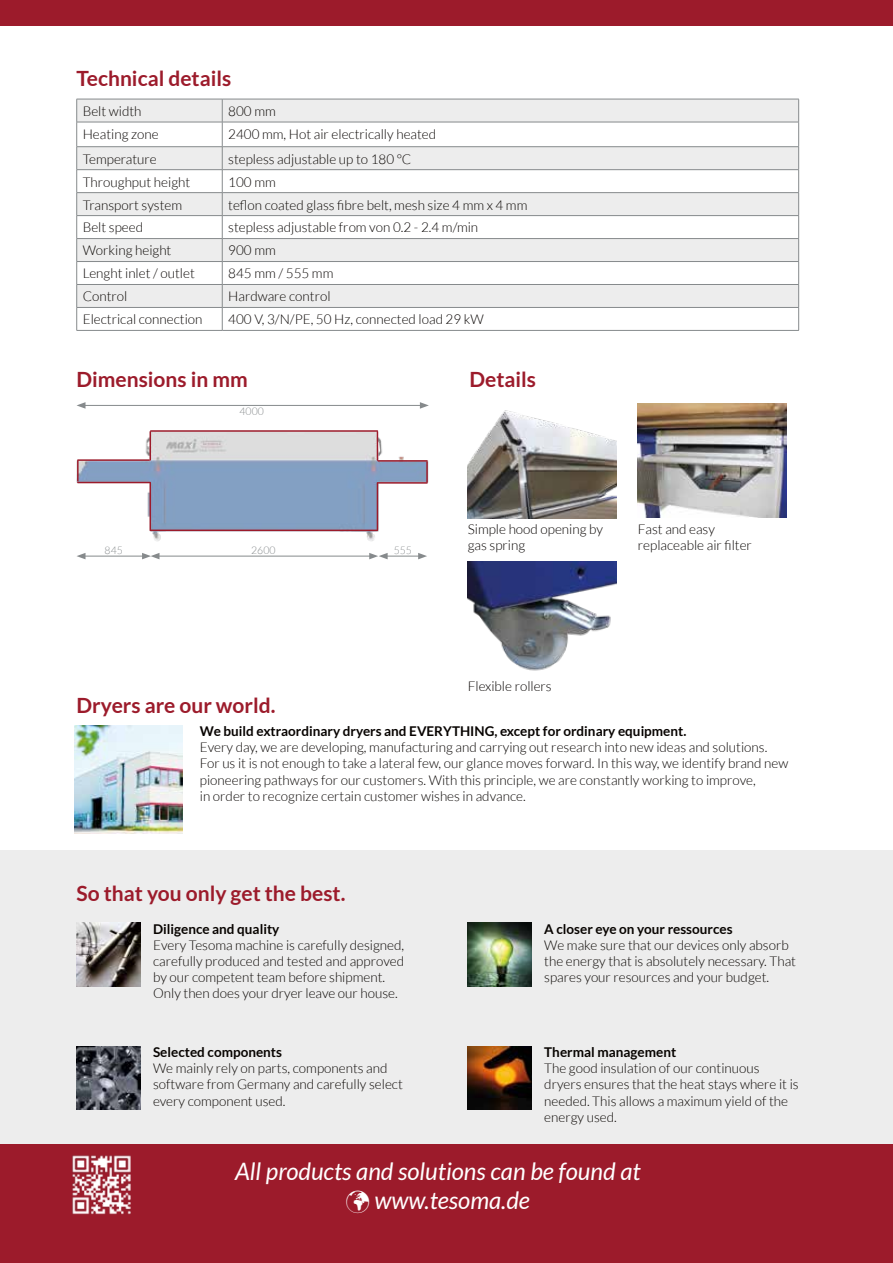
<style>
.page{position:relative;width:893px;height:1263px;background:#fff}
.page>*{position:absolute;margin:0;border:0;box-sizing:border-box;transform-origin:0 0}
.t1{font:italic 24px "Lato";color:#fff}
.t2{font:700 21px "Lato";color:#9c1b2b}
.t3{font:300 13.5px/16.2px "Lato";color:#070300}
.t4{font:700 13.5px "Lato";color:#070300}
.t5{font:300 10.5px "Lato";color:#868a8c}
</style>
<div class="page">
<div style="left:0;top:1144px;width:893px;height:119px;background:#9c1b2b"></div>
<div style="left:0;top:850px;width:893px;height:294px;background:#ededed"></div>
<img style="left:75px;top:725px;width:108px;height:108px">
<hr style="left:83px;top:405px;width:339px;height:1px;background:#868a8c">
<svg style="left:77px;top:402px;width:9px;height:7px"></svg>
<svg style="left:420px;top:402px;width:9px;height:7px"></svg>
<hr style="left:385px;top:556px;width:36px;height:1px;background:#868a8c">
<svg style="left:418px;top:553px;width:9px;height:6px"></svg>
<hr style="left:157px;top:556px;width:215px;height:1px;background:#868a8c">
<svg style="left:369px;top:553px;width:19px;height:6px"></svg>
<hr style="left:83px;top:556px;width:61px;height:1px;background:#868a8c">
<svg style="left:77px;top:553px;width:9px;height:6px"></svg>
<svg style="left:142px;top:553px;width:17px;height:6px"></svg>
<img style="left:468px;top:923px;width:63px;height:63px">
<img style="left:468px;top:1046px;width:63px;height:64px">
<img style="left:76px;top:430px;width:353px;height:111px">
<hr style="left:151px;top:430px;width:226px;height:2px;background:#9c1b2b">
<svg style="left:150px;top:432px;width:1px;height:28px"></svg>
<svg style="left:377px;top:432px;width:1px;height:28px"></svg>
<hr style="left:78px;top:459px;width:71px;height:2px;background:#9c1b2b">
<hr style="left:150px;top:529px;width:227px;height:2px;background:#9c1b2b">
<hr style="left:77px;top:461px;width:2px;height:20px;background:#9c1b2b">
<hr style="left:378px;top:460px;width:49px;height:2px;background:#9c1b2b">
<hr style="left:377px;top:482px;width:50px;height:2px;background:#9c1b2b">
<img style="left:77px;top:923px;width:63px;height:63px">
<img style="left:77px;top:1046px;width:63px;height:64px">
<img style="left:72px;top:1155px;width:59px;height:60px">
<svg style="left:76px;top:99px;width:723px;height:231px"></svg>
<hr style="left:77px;top:330px;width:145px;height:1px;background:#868a8c">
<hr style="left:222px;top:330px;width:577px;height:1px;background:#868a8c">
<div style="left:0;top:0;width:893px;height:26px;background:#9c1b2b"></div>
<img style="left:468px;top:561px;width:149px;height:110px">
<img style="left:468px;top:410px;width:149px;height:108px">
<img style="left:638px;top:404px;width:149px;height:113px">
<hr style="left:78px;top:482px;width:72px;height:1px;background:#9c1b2b">
<hr style="left:150px;top:483px;width:1px;height:46px;background:#9c1b2b">
<hr style="left:377px;top:483px;width:1px;height:46px;background:#9c1b2b">
<hr style="left:426px;top:462px;width:2px;height:20px;background:#9c1b2b">
<h2 class="t2" style="left:77px;top:66px;width:156px">Technical details</h2>
<p class="t3" style="left:83px;top:103px;width:60px">Belt width</p>
<p class="t3" style="left:228px;top:103px;width:49px">800 mm</p>
<p class="t3" style="left:83px;top:126px;width:77px">Heating zone</p>
<p class="t3" style="left:228px;top:126px;width:209px">2400 mm, Hot air electrically heated</p>
<p class="t3" style="left:83px;top:151px;width:76px">Temperature</p>
<p class="t3" style="left:228px;top:151px;width:185px">stepless adjustable up to 180 °C</p>
<p class="t3" style="left:83px;top:174px;width:109px">Throughput height</p>
<p class="t3" style="left:228px;top:174px;width:49px">100 mm</p>
<p class="t3" style="left:83px;top:197px;width:101px">Transport system</p>
<p class="t3" style="left:228px;top:197px;width:301px">teflon coated glass fibre belt, mesh size 4 mm x 4 mm</p>
<p class="t3" style="left:83px;top:220px;width:62px">Belt speed</p>
<p class="t3" style="left:228px;top:220px;width:252px">stepless adjustable from von 0.2 - 2.4 m/min</p>
<p class="t3" style="left:83px;top:243px;width:90px">Working height</p>
<p class="t3" style="left:228px;top:243px;width:49px">900 mm</p>
<p class="t3" style="left:83px;top:266px;width:114px">Lenght inlet / outlet</p>
<p class="t3" style="left:228px;top:266px;width:107px">845 mm / 555 mm</p>
<p class="t3" style="left:83px;top:288px;width:46px">Control</p>
<p class="t3" style="left:228px;top:288px;width:104px">Hardware control</p>
<p class="t3" style="left:83px;top:311px;width:121px">Electrical connection</p>
<p class="t3" style="left:228px;top:311px;width:257px">400 V, 3/N/PE, 50 Hz, connected load 29 kW</p>
<h2 class="t2" style="left:77px;top:367px;width:173px">Dimensions in mm</h2>
<p class="t5" style="left:239px;top:406px;width:26px">4000</p>
<p class="t5" style="left:105px;top:544px;width:20px">845</p>
<p class="t5" style="left:251px;top:544px;width:26px">2600</p>
<p class="t5" style="left:394px;top:544px;width:20px">555</p>
<h2 class="t2" style="left:77px;top:693px;width:200px">Dryers are our world.</h2>
<h2 class="t2" style="left:470px;top:367px;width:68px">Details</h2>
<p class="t3" style="left:468px;top:521px;width:137px">Simple hood opening by gas spring</p>
<p class="t3" style="left:638px;top:521px;width:116px">Fast and easy replaceable air filter</p>
<p class="t3" style="left:468px;top:678px;width:86px">Flexible rollers</p>
<p class="t4" style="left:200px;top:723px;width:488px">We build extraordinary dryers and EVERYTHING, except for ordinary equipment.</p>
<p class="t3" style="left:200px;top:739px;width:590px">Every day, we are developing, manufacturing and carrying out research into new ideas and solutions.<br>For us it is not enough to take a lateral few, our glance moves forward. In this way, we identify brand new pioneering pathways for our customers. With this principle, we are constantly working to improve,<br>in order to recognize certain customer wishes in advance.</p>
<h2 class="t2" style="left:77px;top:882px;width:270px">So that you only get the best.</h2>
<p class="t4" style="left:153px;top:921px;width:128px">Diligence and quality</p>
<p class="t3" style="left:153px;top:937px;width:253px">Every Tesoma machine is carefully designed, carefully produced and tested and approved by our competent team before shipment.<br>Only then does your dryer leave our house.</p>
<p class="t4" style="left:153px;top:1044px;width:130px">Selected components</p>
<p class="t3" style="left:153px;top:1060px;width:251px">We mainly rely on parts, components and software from Germany and carefully select every component used.</p>
<p class="t4" style="left:544px;top:921px;width:190px">A closer eye on your ressources</p>
<p class="t3" style="left:544px;top:937px;width:253px">We make sure that our devices only absorb the energy that is absolutely necessary. That spares your resources and your budget.</p>
<p class="t4" style="left:544px;top:1044px;width:133px">Thermal management</p>
<p class="t3" style="left:544px;top:1060px;width:256px">The good insulation of our continuous dryers ensures that the heat stays where it is needed. This allows a maximum yield of the energy used.</p>
<h1 class="t1" style="left:235px;top:1158px;width:407px">All products and solutions can be found at</h1>
<h1 class="t1" style="left:346px;top:1187px;width:186px">✓ www.tesoma.de</h1>
</div>
